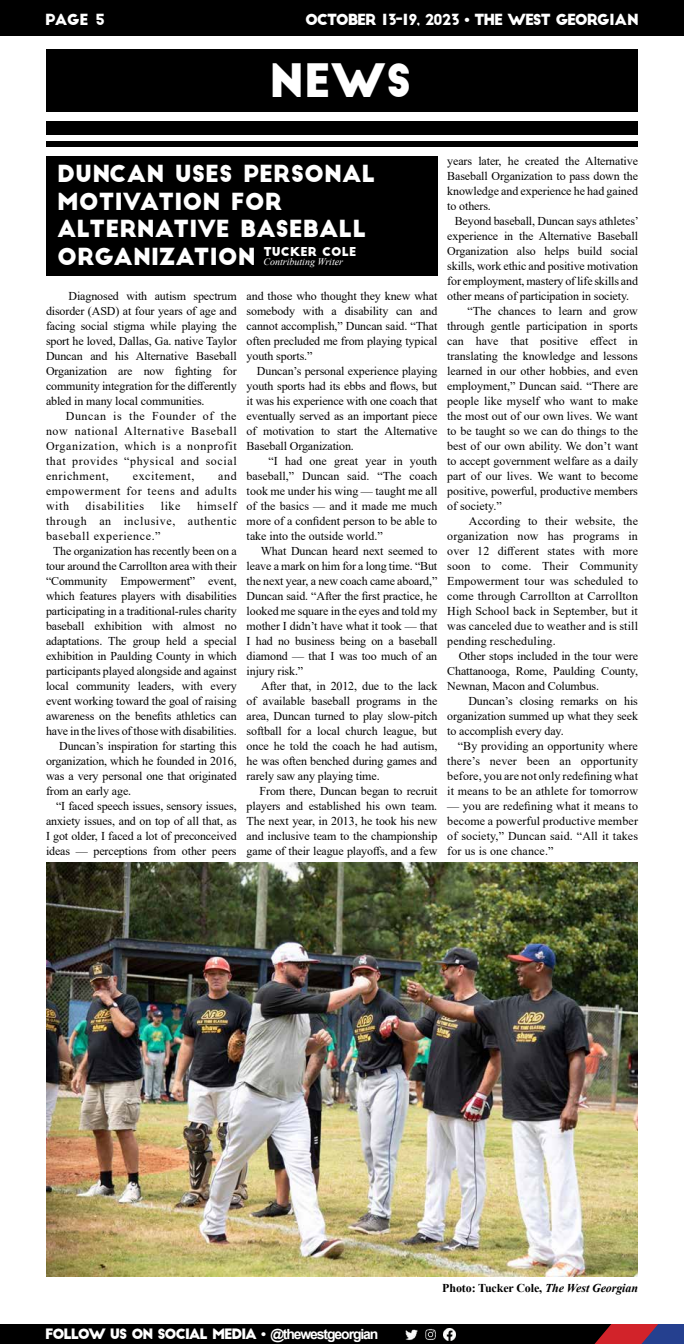
<style>
.page{position:relative;width:684px;height:1344px;background:#fff}
.page>*{position:absolute;margin:0;border:0;box-sizing:border-box;transform-origin:0 0}
.t1{font:45px "Big John";color:#fff}
.t2{font:23px/27.6px "Big John";color:#fff}
.t3{font:15px "Big John";letter-spacing:-.08em;color:#fff}
.t4{font:14px "Big John";letter-spacing:-.08em;color:#fff}
.t5{font:12px/15px "Times New Roman";letter-spacing:-.01em;color:#000;text-align:justify}
.t6{font:12px "Times New Roman";letter-spacing:.01em;color:#000}
.t7{font:12px "Times New Roman";letter-spacing:.05em;color:#000}
.t8{font:700 12px "Times New Roman";letter-spacing:-.01em;color:#000}
.t9{font:italic 10px "Times New Roman";color:#fff}
.s1{font-family:"Arial";font-weight:700}
.s2{font-style:italic}
</style>
<div class="page">
<div style="left:0;top:1px;width:684px;height:35px;background:#000"></div>
<div style="left:0;top:1312px;width:684px;height:32px;background:#000"></div>
<svg style="left:595px;top:1324px;width:89px;height:20px;background:#7c2a4c"></svg>
<div style="left:0;top:1300px;width:684px;height:24px;background:#fff"></div>
<svg style="left:405px;top:1329px;width:12px;height:11px"></svg>
<svg style="left:425px;top:1329px;width:11px;height:11px"></svg>
<svg style="left:444px;top:1328px;width:12px;height:13px"></svg>
<div style="left:46px;top:156px;width:391px;height:120px;background:#000"></div>
<div style="left:46px;top:49px;width:592px;height:63px;background:#000"></div>
<div style="left:46px;top:121px;width:592px;height:13px;background:#000"></div>
<div style="left:46px;top:141px;width:592px;height:6px;background:#000"></div>
<img style="left:46px;top:863px;width:592px;height:413px">
<p class="t3" style="left:45px;top:12px;width:62px">PAGE 5</p>
<p class="t3" style="left:305px;top:12px;width:335px">OCTOBER 13-19, 2023 <span class="s1">•</span> THE WEST GEORGIAN</p>
<h1 class="t1" style="left:269px;top:60px;width:144px">NEWS</h1>
<h2 class="t2" style="left:57px;top:161px;width:320px">DUNCAN USES PERSONAL<br>MOTIVATION FOR<br>ALTERNATIVE BASEBALL<br>ORGANIZATION <sup>TUCKER</sup> <sup>COLE</sup></h2>
<p class="t9" style="left:263px;top:255px;width:81px">Contributing Writer</p>
<p class="t5" style="left:46px;top:288px;width:192px;text-indent:23px">Diagnosed with autism spectrum disorder (ASD) at four years of age and facing social stigma while playing the sport he loved, Dallas, Ga. native Taylor Duncan and his Alternative Baseball Organization are now fighting for community integration for the differently abled in many local communities.</p>
<p class="t5" style="left:46px;top:408px;width:192px;text-indent:20px">Duncan is the Founder of the now national Alternative Baseball Organization, which is a nonprofit that provides “physical and social enrichment,</p>
<p class="t5" style="left:46px;top:468px;width:192px;text-indent:172px">and empowerment for teens and adults with</p>
<p class="t7" style="left:133px;top:468px;width:63px">excitement,</p>
<p class="t7" style="left:86px;top:498px;width:60px">disabilities</p>
<p class="t5" style="left:161px;top:498px;width:21px">like</p>
<p class="t7" style="left:197px;top:498px;width:41px">himself</p>
<p class="t7" style="left:46px;top:513px;width:192px">through an inclusive, authentic</p>
<p class="t7" style="left:46px;top:528px;width:116px">baseball experience.”</p>
<p class="t5" style="left:53px;top:543px;width:185px">The organization has recently been on a</p>
<p class="t5" style="left:46px;top:558px;width:192px">tour around the Carrollton area with their</p>
<p class="t5" style="left:46px;top:573px;width:192px">“Community Empowerment” event,</p>
<p class="t5" style="left:46px;top:588px;width:192px">which features players with disabilities</p>
<p class="t5" style="left:46px;top:603px;width:192px">participating in a traditional-rules charity</p>
<p class="t5" style="left:46px;top:618px;width:192px">baseball exhibition with almost no</p>
<p class="t5" style="left:46px;top:633px;width:192px">adaptations. The group held a special</p>
<p class="t5" style="left:46px;top:648px;width:192px">exhibition in Paulding County in which</p>
<p class="t5" style="left:46px;top:663px;width:192px">participants played alongside and against</p>
<p class="t5" style="left:46px;top:678px;width:192px">local community leaders, with every</p>
<p class="t5" style="left:46px;top:693px;width:192px">event working toward the goal of raising</p>
<p class="t5" style="left:46px;top:708px;width:192px">awareness on the benefits athletics can</p>
<p class="t5" style="left:46px;top:723px;width:192px">have in the lives of those with disabilities.</p>
<p class="t5" style="left:59px;top:738px;width:179px">Duncan’s inspiration for starting this</p>
<p class="t5" style="left:46px;top:753px;width:192px">organization, which he founded in 2016,</p>
<p class="t5" style="left:46px;top:768px;width:192px">was a very personal one that originated</p>
<p class="t5" style="left:46px;top:783px;width:87px">from an early age.</p>
<p class="t5" style="left:56px;top:798px;width:182px">“I faced speech issues, sensory issues,</p>
<p class="t5" style="left:46px;top:813px;width:192px">anxiety issues, and on top of all that, as</p>
<p class="t5" style="left:46px;top:828px;width:192px">I got older, I faced a lot of preconceived</p>
<p class="t5" style="left:46px;top:843px;width:192px">ideas — perceptions from other peers</p>
<p class="t5" style="left:247px;top:288px;width:192px">and those who thought they knew what somebody with a disability can and cannot accomplish,” Duncan said. “That often precluded me from playing typical youth sports.”</p>
<p class="t5" style="left:247px;top:363px;width:192px;text-indent:10px">Duncan’s personal experience playing youth sports had its ebbs and flows, but it was his experience with one coach that eventually served as an important piece of motivation to start the Alternative Baseball Organization.</p>
<p class="t5" style="left:247px;top:453px;width:192px;text-indent:22px">“I had one great year in youth baseball,” Duncan said. “The coach took me under his wing — taught me all of the basics — and it made me much more of a confident person to be able to take into the outside world.”</p>
<p class="t5" style="left:247px;top:543px;width:192px;text-indent:14px">What Duncan heard next seemed to leave a mark on him for a long time. “But the next year, a new coach came aboard,” Duncan said. “After the first practice, he looked me square in the eyes and told my mother I didn’t have what it took — that I had no business being on a baseball diamond — that I was too much of an injury risk.”</p>
<p class="t5" style="left:247px;top:678px;width:192px;text-indent:15px">After that, in 2012, due to the lack of available baseball programs in the area, Duncan turned to play slow-pitch softball for a local church league, but once he told the coach he had autism, he was often benched during games and rarely saw any playing time.</p>
<p class="t5" style="left:247px;top:783px;width:192px;text-indent:13px">From there, Duncan began to recruit players and established his own team.<br>The next year, in 2013, he took his new and inclusive team to the championship game of their league playoffs, and a few</p>
<p class="t5" style="left:447px;top:153px;width:192px">years later, he created the Alternative Baseball Organization to pass down the knowledge and experience he had gained to others.</p>
<p class="t5" style="left:455px;top:213px;width:186px">Beyond baseball, Duncan says athletes’</p>
<p class="t5" style="left:447px;top:228px;width:192px">experience in the Alternative Baseball</p>
<p class="t5" style="left:447px;top:243px;width:192px">Organization also helps build social</p>
<p class="t5" style="left:447px;top:258px;width:192px">skills, work ethic and positive motivation</p>
<p class="t5" style="left:447px;top:273px;width:192px">for employment, mastery of life skills and</p>
<p class="t5" style="left:447px;top:288px;width:183px">other means of participation in society.</p>
<p class="t5" style="left:467px;top:303px;width:172px">“The chances to learn and grow</p>
<p class="t5" style="left:447px;top:318px;width:192px">through gentle participation in sports</p>
<p class="t5" style="left:447px;top:333px;width:192px">can have that positive effect in</p>
<p class="t5" style="left:447px;top:348px;width:192px">translating the knowledge and lessons</p>
<p class="t5" style="left:447px;top:363px;width:192px">learned in our other hobbies, and even</p>
<p class="t5" style="left:447px;top:378px;width:192px">employment,” Duncan said. “There are</p>
<p class="t5" style="left:447px;top:393px;width:192px">people like myself who want to make</p>
<p class="t5" style="left:447px;top:408px;width:192px">the most out of our own lives. We want</p>
<p class="t5" style="left:447px;top:423px;width:192px">to be taught so we can do things to the</p>
<p class="t5" style="left:447px;top:438px;width:192px">best of our own ability. We don’t want</p>
<p class="t5" style="left:447px;top:453px;width:192px">to accept government welfare as a daily</p>
<p class="t5" style="left:447px;top:468px;width:192px">part of our lives. We want to become</p>
<p class="t5" style="left:447px;top:483px;width:192px">positive, powerful, productive members</p>
<p class="t5" style="left:447px;top:498px;width:56px">of society.”</p>
<p class="t6" style="left:469px;top:512px;width:171px">According to their website, the</p>
<p class="t6" style="left:447px;top:527px;width:192px">organization now has programs in</p>
<p class="t6" style="left:447px;top:542px;width:192px">over 12 different states with more</p>
<p class="t6" style="left:447px;top:557px;width:192px">soon to come. Their Community</p>
<p class="t6" style="left:447px;top:572px;width:192px">Empowerment tour was scheduled to</p>
<p class="t6" style="left:447px;top:587px;width:192px">come through Carrollton at Carrollton</p>
<p class="t6" style="left:447px;top:602px;width:192px">High School back in September, but it</p>
<p class="t6" style="left:447px;top:617px;width:192px">was canceled due to weather and is still</p>
<p class="t6" style="left:447px;top:632px;width:110px">pending rescheduling.</p>
<p class="t5" style="left:459px;top:648px;width:181px">Other stops included in the tour were</p>
<p class="t5" style="left:447px;top:663px;width:192px">Chattanooga, Rome, Paulding County,</p>
<p class="t5" style="left:447px;top:678px;width:153px">Newnan, Macon and Columbus.</p>
<p class="t5" style="left:468px;top:693px;width:171px">Duncan’s closing remarks on his</p>
<p class="t5" style="left:447px;top:708px;width:192px">organization summed up what they seek</p>
<p class="t5" style="left:447px;top:723px;width:118px">to accomplish every day.</p>
<p class="t6" style="left:458px;top:737px;width:182px">“By providing an opportunity where</p>
<p class="t6" style="left:447px;top:752px;width:192px">there’s never been an opportunity</p>
<p class="t6" style="left:447px;top:767px;width:192px">before, you are not only redefining what</p>
<p class="t6" style="left:447px;top:782px;width:192px">it means to be an athlete for tomorrow</p>
<p class="t5" style="left:447px;top:798px;width:192px">— you are redefining what it means to become a powerful productive member of society,” Duncan said. “All it takes for us is one chance.”</p>
<p class="t4" style="left:45px;top:1327px;width:335px">FOLLOW US ON SOCIAL MEDIA <span class="s1">• @thewestgeorgian</span></p>
<p class="t8" style="left:442px;top:1279px;width:197px">Photo: Tucker Cole, <span class="s2">The West Georgian</span></p>
</div>
